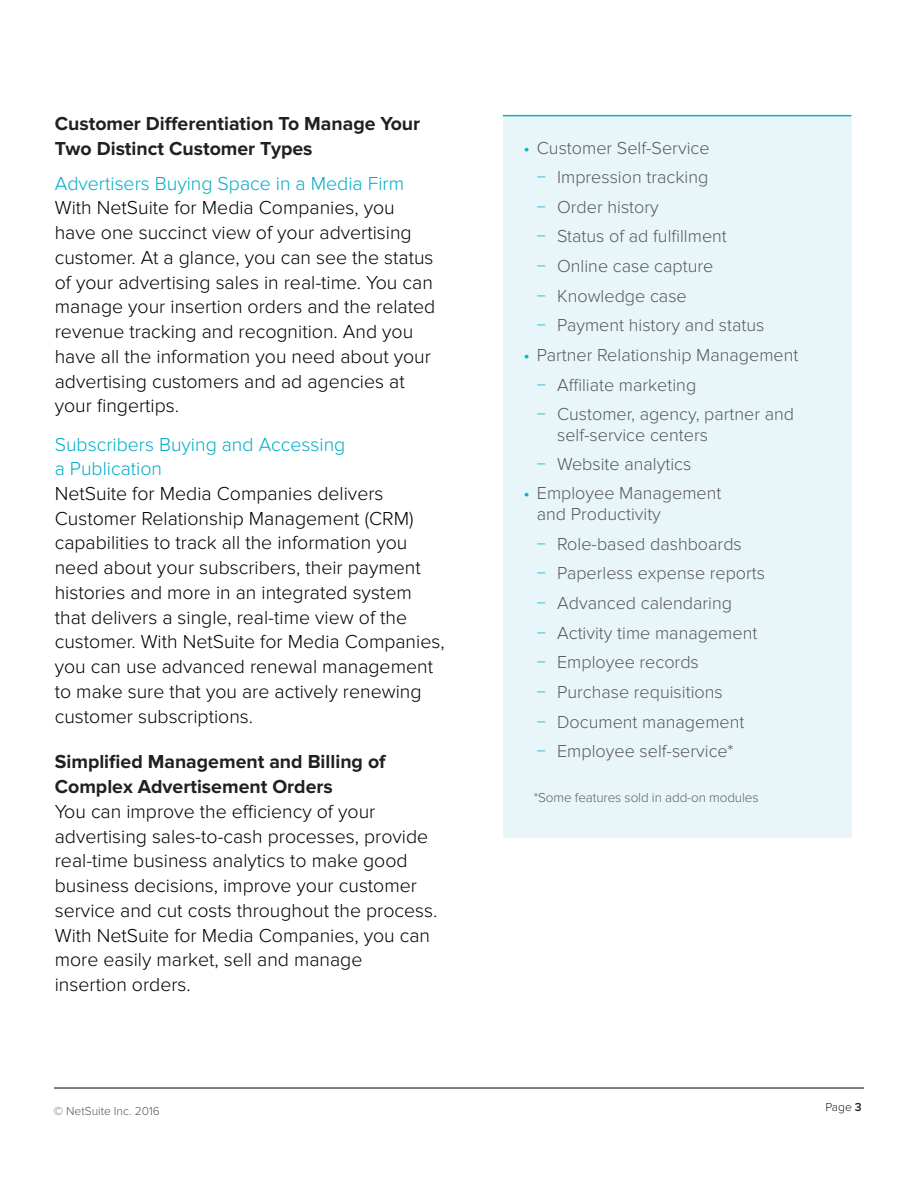
<style>
.page{position:relative;width:918px;height:1188px;background:#fff}
.page>*{position:absolute;margin:0;border:0;box-sizing:border-box;transform-origin:0 0}
.t1{font:300 19.5px/24.8px "Proxima Nova";color:#000}
.t2{font:700 19.5px/24.8px "Proxima Nova";color:#231f20}
.t3{font:300 19.5px/24.8px "Proxima Nova";color:#00acc8}
.t4{font:300 18px/29.7px "Proxima Nova";color:#57585a}
.t5{font:300 13.5px "Proxima Nova";letter-spacing:-.01em;color:#5f5f62}
.t6{font:300 12px "Proxima Nova";color:#57585a}
.t7{font:300 12px "Proxima Nova";color:#231f20}
.s1{color:#00b3cd}
.s2{font-weight:600}
</style>
<div class="page">
<hr style="left:54px;top:1087px;width:810px;height:2px;background:#57585a">
<div style="left:503px;top:115px;width:348px;height:723px;background:#e9f6f9"></div>
<hr style="left:503px;top:115px;width:348px;height:1px;background:#00b3cd">
<p class="t2" style="left:55px;top:112px;width:367px">Customer Differentiation To Manage Your<br>Two Distinct Customer Types</p>
<p class="t3" style="left:55px;top:171px;width:351px">Advertisers Buying Space in a Media Firm</p>
<p class="t1" style="left:55px;top:196px;width:382px">With NetSuite for Media Companies, you have one succinct view of your advertising customer. At a glance, you can see the status of your advertising sales in real-time. You can manage your insertion orders and the related revenue tracking and recognition. And you have all the information you need about your advertising customers and ad agencies at your fingertips.</p>
<p class="t3" style="left:55px;top:432px;width:292px">Subscribers Buying and Accessing a Publication</p>
<p class="t1" style="left:55px;top:481px;width:391px">NetSuite for Media Companies delivers Customer Relationship Management (CRM) capabilities to track all the information you need about your subscribers, their payment histories and more in an integrated system that delivers a single, real-time view of the customer. With NetSuite for Media Companies, you can use advanced renewal management to make sure that you are actively renewing customer subscriptions.</p>
<p class="t2" style="left:55px;top:750px;width:332px">Simplified Management and Billing of<br>Complex Advertisement Orders</p>
<p class="t1" style="left:55px;top:799px;width:384px">You can improve the efficiency of your advertising sales-to-cash processes, provide real-time business analytics to make good business decisions, improve your customer service and cut costs throughout the process.<br>With NetSuite for Media Companies, you can more easily market, sell and manage insertion orders.</p>
<p class="t4" style="left:537px;top:133px;width:229px;text-indent:-14px"><span class="s1">•</span> Customer Self-Service<br><span class="s1">−</span> Impression tracking<br><span class="s1">−</span> Order history<br><span class="s1">−</span> Status of ad fulfillment<br><span class="s1">−</span> Online case capture<br><span class="s1">−</span> Knowledge case<br><span class="s1">−</span> Payment history and status</p>
<p class="t4" style="left:537px;top:341px;width:263px;line-height:29.2px;text-indent:-14px"><span class="s1">•</span> Partner Relationship Management <span class="s1">−</span> Affiliate marketing<br><span class="s1">−</span> Customer, agency, partner and</p>
<p class="t4" style="left:537px;top:420px;width:173px;text-indent:20px">self-service centers <span class="s1">−</span> Website analytics</p>
<p class="t4" style="left:537px;top:483px;width:186px;line-height:21px;text-indent:-14px"><span class="s1">•</span> Employee Management and Productivity</p>
<p class="t4" style="left:537px;top:529px;width:230px"><span class="s1">−</span> Role-based dashboards<br><span class="s1">−</span> Paperless expense reports <span class="s1">−</span> Advanced calendaring<br><span class="s1">−</span> Activity time management <span class="s1">−</span> Employee records<br><span class="s1">−</span> Purchase requisitions<br><span class="s1">−</span> Document management<br><span class="s1">−</span> Employee self-service*</p>
<p class="t5" style="left:534px;top:790px;width:226px">*Some features sold in add-on modules</p>
<p class="t6" style="left:54px;top:1105px;width:107px">© NetSuite Inc. 2016</p>
<p class="t7" style="left:825px;top:1100px;width:38px">Page <span class="s2">3</span></p>
</div>
